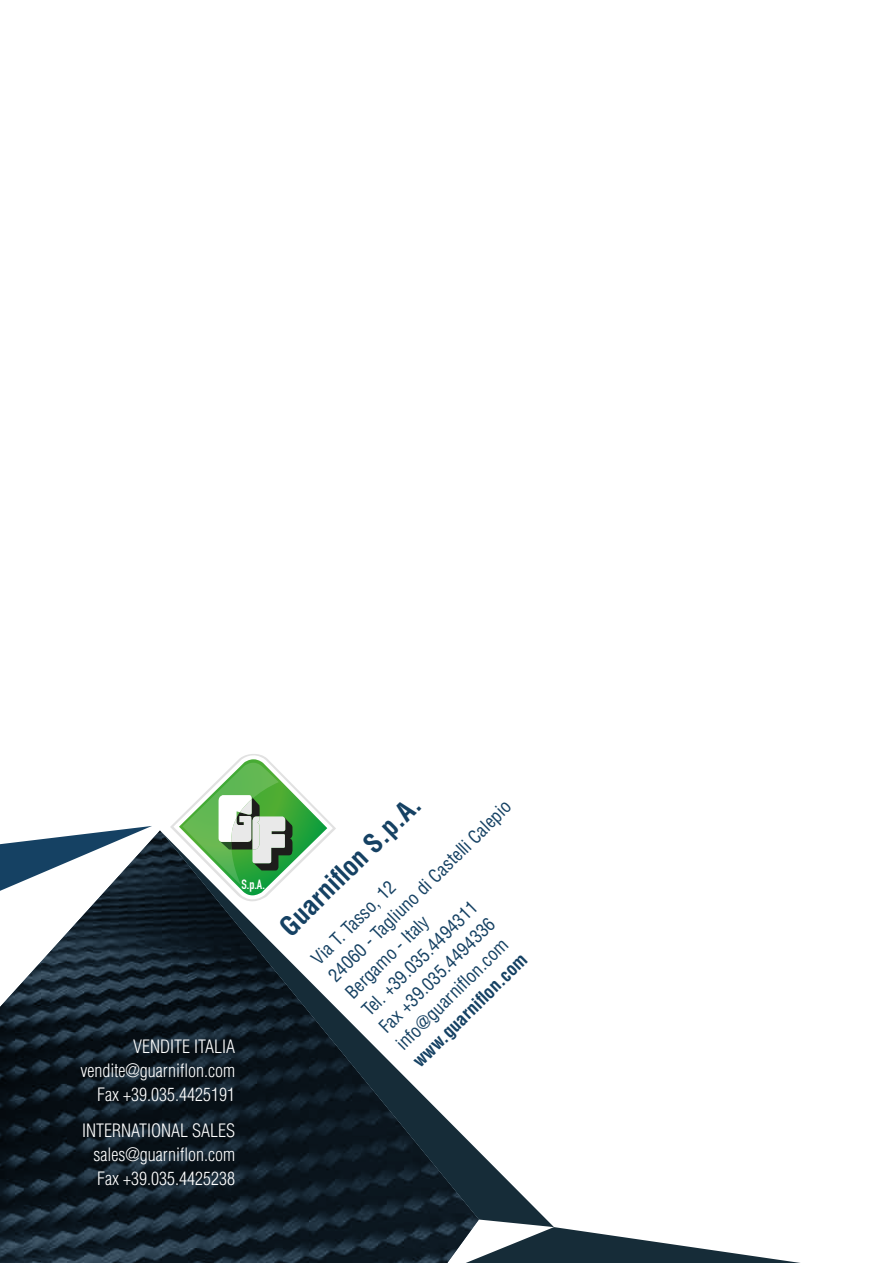
<style>
.page{position:relative;width:893px;height:1263px;background:#fff}
.page>*{position:absolute;margin:0;border:0;box-sizing:border-box;transform-origin:0 0}
.t1{font:700 condensed 26.25px "Helvetica";color:#154163}
.t2{font:condensed 18px/24px "Helvetica";color:#154163}
.t3{font:300 condensed 18px/24px "Helvetica";color:#fff;text-align:right}
.t4{font:700 condensed 18px "Helvetica";color:#154163}
.t5{font:700 13.2px "DIN Condensed";color:#fff}
</style>
<div class="page">
<svg style="left:118px;top:826px;width:34px;height:4px"></svg>
<svg style="left:0;top:830px;width:440px;height:433px;background:#33404a"></svg>
<svg style="left:160px;top:830px;width:394px;height:397px"></svg>
<svg style="left:440px;top:1227px;width:361px;height:36px"></svg>
<svg style="left:170px;top:754px;width:166px;height:151px"></svg>
<svg style="left:420px;top:887px;width:134px;height:216px"></svg>
<p class="t5" style="left:242px;top:876px;width:25px">S.p.A.</p>
<p class="t3" style="left:80px;top:1034px;width:156px">VENDITE ITALIA vendite@guarniflon.com<br>Fax +39.035.4425191</p>
<p class="t3" style="left:93px;top:1118px;width:143px;text-align:justify;text-indent:-11px">INTERNATIONAL SALES sales@guarniflon.com Fax +39.035.4425238</p>
<h1 class="t1" style="left:273px;top:919px;width:187px;rotate:-45deg">Guarniflon S.p.A.</h1>
<p class="t2" style="left:306px;top:953px;width:250px;rotate:-45deg">Via T. Tasso, 12<br>24060 - Tagliuno di Castelli Calepio<br>Bergamo - Italy<br>Tel. +39.035.4494311<br>Fax +39.035.4494336 info@guarnifl on.com</p>
<p class="t4" style="left:408px;top:1056px;width:154px;rotate:-45deg">www.guarniflon.com</p>
</div>
